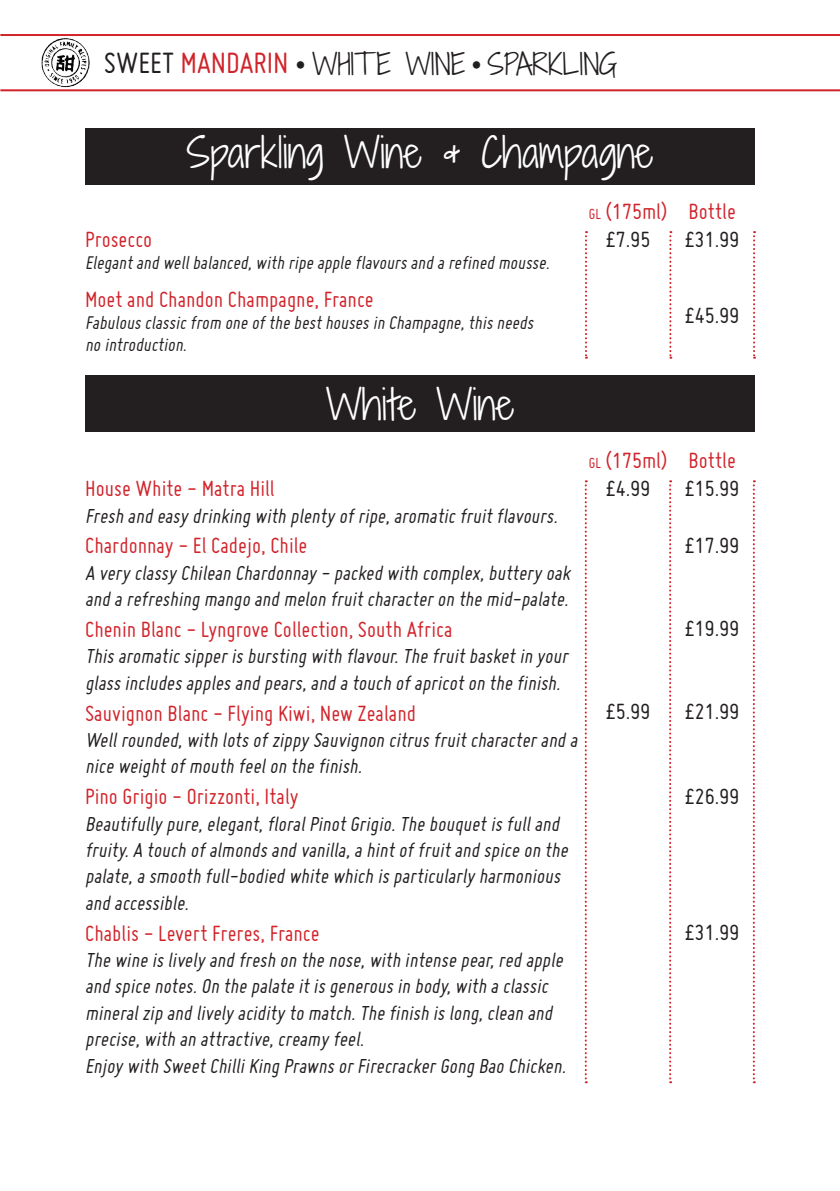
<style>
.page{position:relative;width:840px;height:1191px;background:#fff}
.page>*{position:absolute;margin:0;border:0;box-sizing:border-box;transform-origin:0 0}
.t1{font:300 40px "Shadows Into";color:#fff}
.t2{font:300 28px "Shadows Into";color:#231f20}
.t3{font:24px/28.4px "Miso";color:#d1232a}
.t4{font:24px "Miso";color:#231f20}
.t5{font:italic 22px/26.4px "Miso";color:#231f20}
.t6{font:italic 20px/22px "Miso";color:#231f20}
.s1{font-family:"Miso";font-weight:400;font-size:32px}
.s2{font-family:"Miso";font-weight:400;font-size:32px;color:#d1232a}
.s3{font-family:"Minion Pro";font-weight:400}
.s4{font-size:16px}
.s5{color:#231f20}
</style>
<div class="page">
<hr style="left:0;top:89px;width:839px;height:2px;background:#d1232a">
<hr style="left:0;top:34px;width:839px;height:2px;background:#d1232a">
<img style="left:41px;top:38px;width:49px;height:50px">
<div style="left:85px;top:128px;width:669px;height:56px;background:#231f20"></div>
<div style="left:85px;top:375px;width:669px;height:57px;background:#231f20"></div>
<svg style="left:669px;top:231px;width:2px;height:128px"></svg>
<svg style="left:585px;top:231px;width:1px;height:128px"></svg>
<svg style="left:753px;top:231px;width:1px;height:128px"></svg>
<svg style="left:669px;top:480px;width:1px;height:603px"></svg>
<svg style="left:584px;top:480px;width:2px;height:603px"></svg>
<svg style="left:752px;top:480px;width:2px;height:603px"></svg>
<p class="t2" style="left:104px;top:44px;width:515px"><span class="s1">SWEET</span> <span class="s2">MANDARIN</span> <span class="s3">•</span> WHIT E WINE <span class="s3">•</span> SPARKLING</p>
<h1 class="t1" style="left:186px;top:124px;width:468px">Sparkling Wine &amp; Champagne</h1>
<p class="t3" style="left:85px;top:225px;width:69px">Prosecco</p>
<p class="t6" style="left:85px;top:251px;width:469px">Elegantand wellbalanced,with ripe apple flavoursand arefined mousse.</p>
<p class="t3" style="left:85px;top:285px;width:290px">Moet and Chandon Champagne, France</p>
<p class="t6" style="left:85px;top:311px;width:453px">Fabulousclassicfrom one ofthe besthousesin Champagne,thisneeds no introduction.</p>
<p class="t3" style="left:605px;top:196px;width:131px;text-indent:-17px"><span class="s4">GL</span> (175ml) Bottle <span class="s5">£7.95</span></p>
<p class="t4" style="left:684px;top:226px;width:56px">£31.99</p>
<p class="t4" style="left:684px;top:302px;width:56px">£45.99</p>
<h1 class="t1" style="left:325px;top:375px;width:190px">White Wine</h1>
<p class="t3" style="left:85px;top:474px;width:191px">House White - Matra Hill</p>
<p class="t5" style="left:85px;top:502px;width:478px">Fresh and easy drinking with plenty ofripe,aromaticfruitflavours.</p>
<p class="t3" style="left:85px;top:531px;width:224px">Chardonnay - El Cadejo, Chile</p>
<p class="t5" style="left:85px;top:559px;width:490px">A very classy Chilean Chardonnay - packed with complex,buttery oak and arefreshing mango and melon fruitcharacteron the mid-palate.</p>
<p class="t3" style="left:85px;top:614px;width:368px">Chenin Blanc - Lyngrove Collection, South Africa</p>
<p class="t5" style="left:85px;top:643px;width:488px">Thisaromaticsipperisbursting with flavour.The fruitbasketin your glassincludesapplesand pears,and atouch ofapricoton the finish.</p>
<p class="t3" style="left:85px;top:698px;width:332px">Sauvignon Blanc - Flying Kiwi, New Zealand</p>
<p class="t5" style="left:85px;top:726px;width:498px">Wellrounded,with lotsofzippy Sauvignon citrusfruitcharacterand a nice weightofmouth feelon the finish.</p>
<p class="t3" style="left:85px;top:782px;width:215px">Pino Grigio - Orizzonti, Italy</p>
<p class="t5" style="left:85px;top:810px;width:488px">Beautifully pure,elegant,floralPinotGrigio.The bouquetisfulland fruity.A touch ofalmondsand vanilla,ahintoffruitand spice on the palate,asmooth full-bodied white which isparticularly harmonious and accessible.</p>
<p class="t3" style="left:85px;top:918px;width:236px">Chablis - Levert Freres, France</p>
<p class="t5" style="left:85px;top:946px;width:486px">The wine islively and fresh on the nose,with intense pear,red apple and spice notes.On the palate itisgenerousin body,with aclassic mineralzip and lively acidity to match.The finish islong,clean and precise,with an attractive,creamy feel.<br>Enjoy with SweetChilliKing PrawnsorFirecrackerGong Bao Chicken.</p>
<p class="t3" style="left:605px;top:445px;width:131px;text-indent:-17px"><span class="s4">GL</span> (175ml) Bottle <span class="s5">£4.99</span></p>
<p class="t4" style="left:684px;top:475px;width:56px">£15.99</p>
<p class="t4" style="left:684px;top:532px;width:56px">£17.99</p>
<p class="t4" style="left:684px;top:615px;width:56px">£19.99</p>
<p class="t4" style="left:605px;top:698px;width:46px">£5.99</p>
<p class="t4" style="left:684px;top:698px;width:56px">£21.99</p>
<p class="t4" style="left:684px;top:783px;width:56px">£26.99</p>
<p class="t4" style="left:684px;top:918px;width:56px">£31.99</p>
</div>
